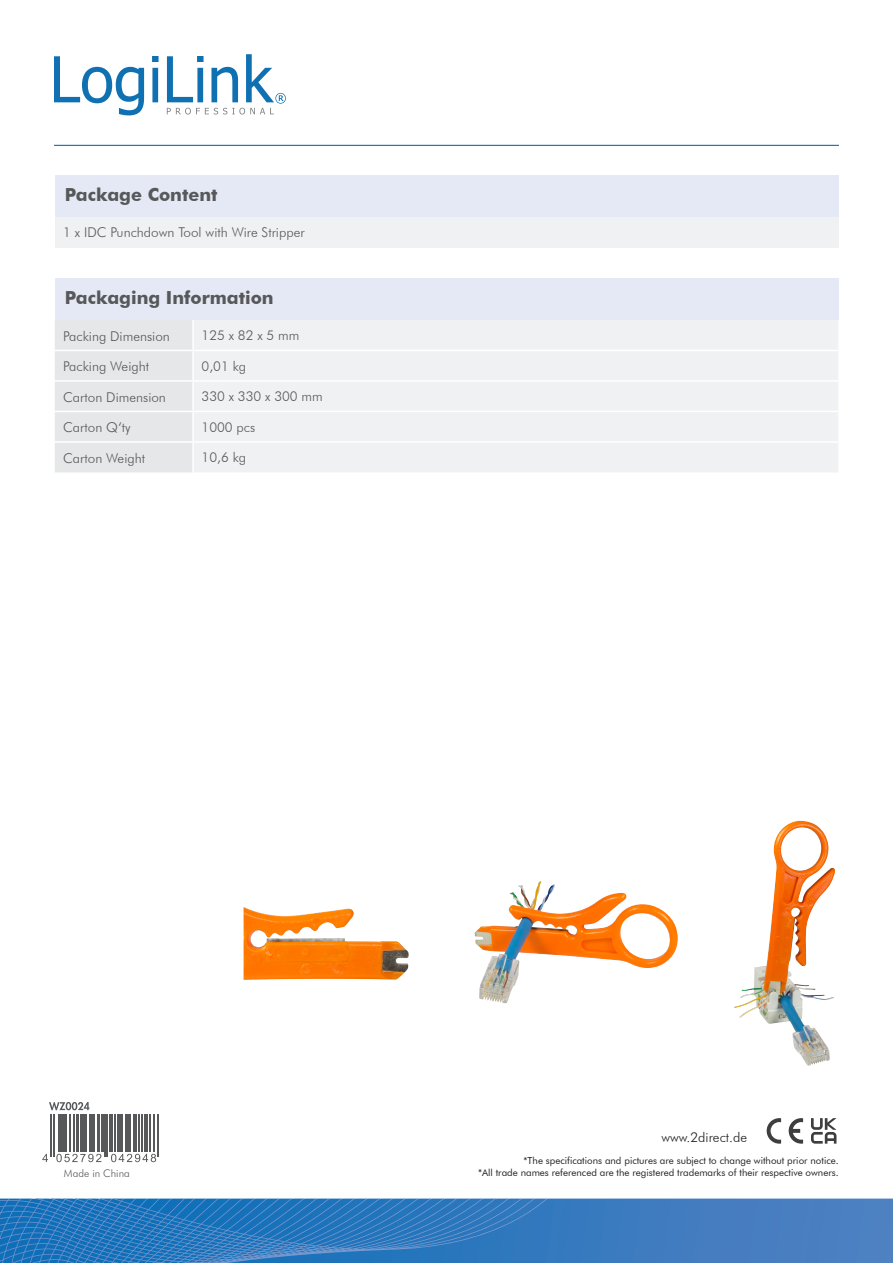
<style>
.page{position:relative;width:893px;height:1263px;background:#fff}
.page>*{position:absolute;margin:0;border:0;box-sizing:border-box;transform-origin:0 0}
.t1{font:700 18px "Futura BT";color:#57585a}
.Artikelnummer_-_DE{font:300 13.5px "Futura BT";color:#57585a}
.t2{font:300 13.5px "Futura BT";color:#231f20}
.t3{font:300 10.5px "Futura BT";color:#57585a}
.t4{font:9.75px/11.7px "Futura BT";color:#231f20;text-align:right}
</style>
<div class="page">
<svg style="left:0;top:1198px;width:893px;height:65px;background:#3a7cbf"></svg>
<svg style="left:46px;top:1114px;width:112px;height:49px"></svg>
<svg style="left:207px;top:1198px;width:341px;height:43px;background:#2e7abe"></svg>
<svg style="left:0;top:1220px;width:171px;height:22px;background:#2576bc"></svg>
<hr style="left:54px;top:145px;width:785px;height:1px;background:#0f6eb8">
<svg style="left:54px;top:56px;width:90px;height:59px"></svg>
<svg style="left:152px;top:56px;width:7px;height:46px"></svg>
<svg style="left:167px;top:54px;width:119px;height:60px"></svg>
<svg style="left:767px;top:1118px;width:14px;height:26px"></svg>
<svg style="left:789px;top:1118px;width:14px;height:26px"></svg>
<svg style="left:811px;top:1118px;width:25px;height:26px"></svg>
<div style="left:55px;top:175px;width:783px;height:42px;background:#e4e9f5"></div>
<div style="left:55px;top:278px;width:783px;height:42px;background:#e4e9f5"></div>
<div style="left:55px;top:217px;width:783px;height:31px;background:#f0f1f2"></div>
<div style="left:55px;top:320px;width:137px;height:152px;background:#e6e7e9"></div>
<div style="left:194px;top:320px;width:644px;height:152px;background:#f0f1f2"></div>
<hr style="left:55px;top:350px;width:138px;height:1px;background:#fff">
<hr style="left:193px;top:350px;width:645px;height:1px;background:#fff">
<hr style="left:55px;top:411px;width:138px;height:1px;background:#fff">
<hr style="left:193px;top:411px;width:645px;height:1px;background:#fff">
<hr style="left:55px;top:380px;width:138px;height:2px;background:#fff">
<hr style="left:193px;top:380px;width:645px;height:2px;background:#fff">
<hr style="left:55px;top:441px;width:138px;height:2px;background:#fff">
<hr style="left:193px;top:441px;width:645px;height:2px;background:#fff">
<img style="left:244px;top:907px;width:165px;height:73px">
<img style="left:475px;top:881px;width:65px;height:121px">
<img style="left:734px;top:853px;width:100px;height:213px">
<svg style="left:111px;top:1154px;width:45px;height:8px"></svg>
<svg style="left:42px;top:1102px;width:59px;height:60px"></svg>
<hr style="left:51px;top:1114px;width:1px;height:43px;background:#57585a">
<hr style="left:53px;top:1114px;width:1px;height:43px;background:#57585a">
<hr style="left:58px;top:1114px;width:2px;height:38px;background:#57585a">
<hr style="left:61px;top:1114px;width:1px;height:38px;background:#57585a">
<hr style="left:64px;top:1114px;width:3px;height:38px;background:#57585a">
<hr style="left:70px;top:1114px;width:1px;height:38px;background:#57585a">
<hr style="left:73px;top:1114px;width:1px;height:38px;background:#57585a">
<hr style="left:77px;top:1114px;width:2px;height:38px;background:#57585a">
<hr style="left:80px;top:1114px;width:3px;height:38px;background:#57585a">
<hr style="left:85px;top:1114px;width:2px;height:38px;background:#57585a">
<hr style="left:89px;top:1114px;width:1px;height:38px;background:#57585a">
<hr style="left:92px;top:1114px;width:3px;height:38px;background:#57585a">
<hr style="left:97px;top:1114px;width:3px;height:38px;background:#57585a">
<hr style="left:101px;top:1114px;width:2px;height:38px;background:#57585a">
<hr style="left:104px;top:1114px;width:1px;height:43px;background:#57585a">
<hr style="left:107px;top:1114px;width:1px;height:43px;background:#57585a">
<hr style="left:109px;top:1114px;width:3px;height:38px;background:#57585a">
<hr style="left:115px;top:1114px;width:1px;height:38px;background:#57585a">
<hr style="left:117px;top:1114px;width:1px;height:38px;background:#57585a">
<hr style="left:120px;top:1114px;width:3px;height:38px;background:#57585a">
<hr style="left:125px;top:1114px;width:3px;height:38px;background:#57585a">
<hr style="left:129px;top:1114px;width:2px;height:38px;background:#57585a">
<hr style="left:133px;top:1114px;width:4px;height:38px;background:#57585a">
<hr style="left:138px;top:1114px;width:1px;height:38px;background:#57585a">
<hr style="left:142px;top:1114px;width:1px;height:38px;background:#57585a">
<hr style="left:144px;top:1114px;width:3px;height:38px;background:#57585a">
<hr style="left:150px;top:1114px;width:1px;height:38px;background:#57585a">
<hr style="left:153px;top:1114px;width:1px;height:38px;background:#57585a">
<hr style="left:158px;top:1114px;width:1px;height:43px;background:#57585a">
<p class="t1" style="left:65px;top:184px;width:154px">Package Content</p>
<p class="Artikelnummer_-_DE" style="left:63px;top:224px;width:243px">1 x IDC Punchdown Tool with Wire Stripper</p>
<p class="t1" style="left:65px;top:287px;width:210px">Packaging Information</p>
<p class="Artikelnummer_-_DE" style="left:63px;top:328px;width:108px">Packing Dimension</p>
<p class="Artikelnummer_-_DE" style="left:202px;top:327px;width:100px">125 x 82 x 5 mm</p>
<p class="Artikelnummer_-_DE" style="left:63px;top:358px;width:87px">Packing Weight</p>
<p class="Artikelnummer_-_DE" style="left:202px;top:357px;width:46px">0,01 kg</p>
<p class="Artikelnummer_-_DE" style="left:63px;top:389px;width:104px">Carton Dimension</p>
<p class="Artikelnummer_-_DE" style="left:202px;top:388px;width:123px">330 x 330 x 300 mm</p>
<p class="Artikelnummer_-_DE" style="left:63px;top:419px;width:69px">Carton Q‘ty</p>
<p class="Artikelnummer_-_DE" style="left:202px;top:418px;width:55px">1000 pcs</p>
<p class="Artikelnummer_-_DE" style="left:63px;top:450px;width:83px">Carton Weight</p>
<p class="Artikelnummer_-_DE" style="left:202px;top:449px;width:46px">10,6 kg</p>
<p class="t3" style="left:64px;top:1166px;width:67px">Made in China</p>
<p class="t2" style="left:661px;top:1129px;width:87px">www.2direct.de</p>
<p class="t4" style="left:478px;top:1154px;width:362px">*The specifications and pictures are subject to change without prior notice.<br>*All trade names referenced are the registered trademarks of their respective owners.</p>
</div>
